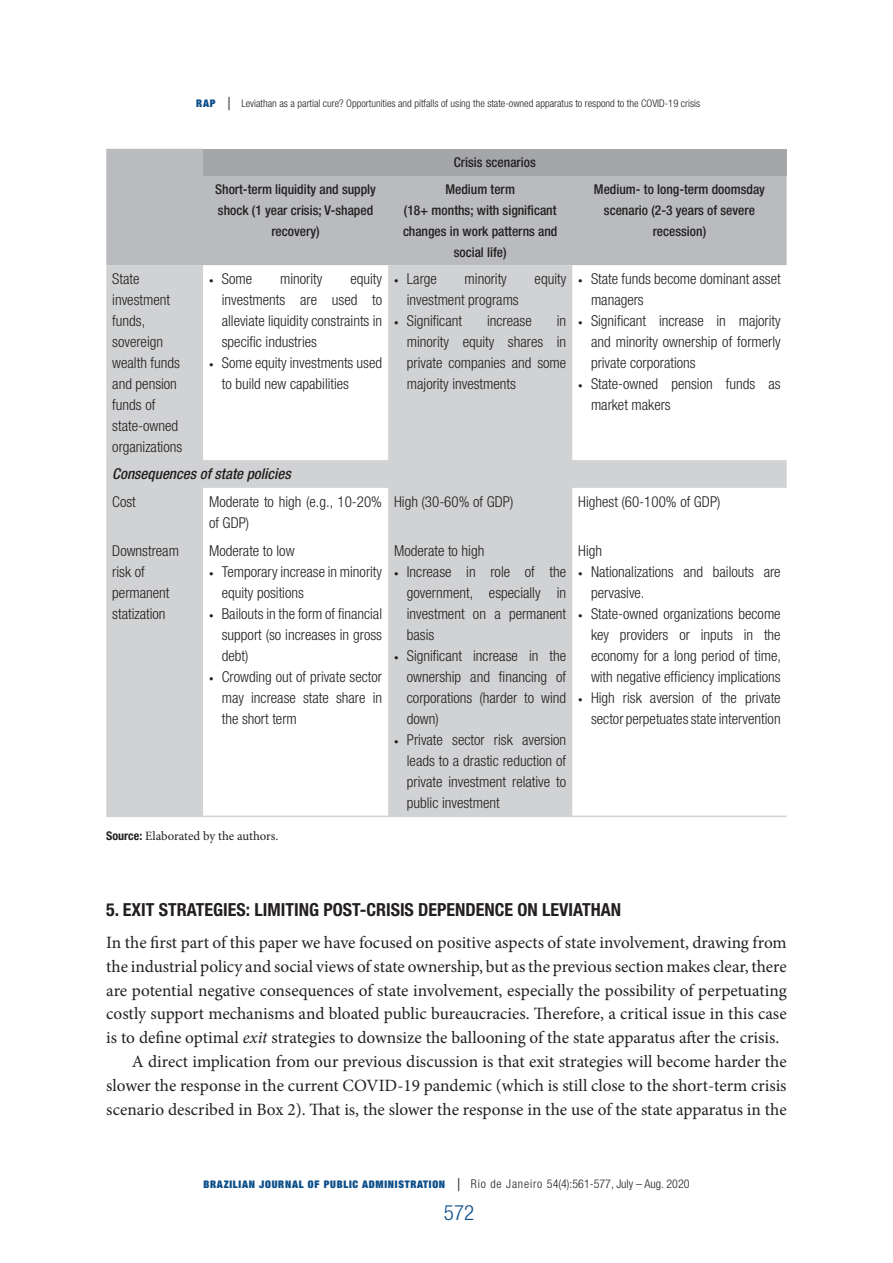
<style>
.page{position:relative;width:893px;height:1263px;background:#fff}
.page>*{position:absolute;margin:0;border:0;box-sizing:border-box;transform-origin:0 0}
.t1{font:300 condensed 21px "Helvetica Neue LT Std";color:#0c4f89}
.SUB1{font:700 condensed 18px "Helvetica Neue LT Std";color:#231f20}
.texto_3{font:17.25px/23.9px "Minion Pro";letter-spacing:-.005em;color:#231f20;text-align:justify}
.TEXTO_TAB{font:300 condensed 15px/21px "Helvetica Neue LT Std";color:#231f20;text-align:justify}
.TEXTO_TAB-2{font:italic 500 condensed 15px "Helvetica Neue LT Std";color:#231f20}
.GARGANTA{font:500 condensed 13.5px/21px "Helvetica Neue LT Std";color:#231f20;text-align:center}
.fonte{font:12.75px "Minion Pro";letter-spacing:-.005em;color:#231f20}
.t2{font:300 condensed 12px "Helvetica Neue LT Std";color:#231f20}
.t3{font:300 condensed 10.5px "Helvetica Neue LT Std";color:#231f20}
.s1{font-family:"Helvetica Neue";font-weight:900;font-stretch:expanded;color:#0c4f89}
.s2{font-size:18px}
.s3{font-size:9px}
.s4{font-family:"Helvetica Neue LT Std";font-weight:700;font-stretch:condensed;font-size:12px}
.s5{font-style:italic}
.s6{font-family:"Helvetica Neue";font-weight:900;font-stretch:expanded;font-size:10.5px;color:#0c4f89}
</style>
<div class="page">
<div style="left:106px;top:149px;width:681px;height:116px;background:#babbbe"></div>
<div style="left:203px;top:149px;width:584px;height:26px;background:#a5a6aa"></div>
<svg style="left:106px;top:265px;width:681px;height:550px"></svg>
<hr style="left:106px;top:815px;width:97px;height:2px;background:#d1d2d4">
<hr style="left:203px;top:815px;width:185px;height:2px;background:#d1d2d4">
<hr style="left:388px;top:815px;width:184px;height:2px;background:#d1d2d4">
<hr style="left:572px;top:815px;width:215px;height:2px;background:#d1d2d4">
<p class="t3" style="left:196px;top:98px;width:505px"><span class="s1">RAP</span> <span class="s2">|</span> Leviathan as a partial cure? Opportunities and pitfalls of using the state-owned apparatus to respond to the COVID-19 crisis</p>
<p class="GARGANTA" style="left:454px;top:152px;width:83px">Crisis scenarios</p>
<p class="GARGANTA" style="left:215px;top:178px;width:162px">Short-term liquidity and supply shock (1 year crisis; V-shaped recovery)</p>
<p class="GARGANTA" style="left:445px;top:178px;width:71px">Medium term</p>
<p class="GARGANTA" style="left:403px;top:199px;width:156px">(18+ months; with significant changes in work patterns and social life)</p>
<p class="TEXTO_TAB" style="left:112px;top:268px;width:71px;text-align:left">State investment funds, sovereign wealth funds and pension funds of state-owned organizations</p>
<p class="TEXTO_TAB" style="left:209px;top:268px;width:45px"><span class="s3">•</span> Some</p>
<p class="TEXTO_TAB" style="left:280px;top:268px;width:44px">minority</p>
<p class="TEXTO_TAB" style="left:222px;top:268px;width:162px;text-indent:129px">equity investments are used to alleviate liquidity constraints in specific industries</p>
<p class="TEXTO_TAB" style="left:222px;top:352px;width:162px;text-indent:-13px"><span class="s3">•</span> Some equity investments used to build new capabilities</p>
<p class="TEXTO_TAB" style="left:394px;top:268px;width:44px"><span class="s3">•</span> Large</p>
<p class="TEXTO_TAB" style="left:465px;top:268px;width:44px">minority</p>
<p class="TEXTO_TAB" style="left:535px;top:268px;width:33px">equity</p>
<p class="TEXTO_TAB" style="left:407px;top:289px;width:113px">investment programs</p>
<p class="TEXTO_TAB" style="left:394px;top:310px;width:69px"><span class="s3">•</span> Significant</p>
<p class="TEXTO_TAB" style="left:487px;top:310px;width:46px">increase</p>
<p class="TEXTO_TAB" style="left:407px;top:310px;width:161px;text-indent:150px">in minority equity shares in private companies and some majority investments</p>
<p class="GARGANTA" style="left:594px;top:178px;width:173px">Medium- to long-term doomsday scenario (2-3 years of severe recession)</p>
<p class="TEXTO_TAB" style="left:591px;top:268px;width:191px;text-indent:-13px"><span class="s3">•</span> State funds become dominant asset managers</p>
<p class="TEXTO_TAB" style="left:591px;top:310px;width:191px;text-indent:-13px"><span class="s3">•</span> Significant increase in majority and minority ownership of formerly private corporations</p>
<p class="TEXTO_TAB" style="left:591px;top:373px;width:191px;text-indent:-13px"><span class="s3">•</span> State-owned pension funds as market makers</p>
<p class="TEXTO_TAB-2" style="left:112px;top:465px;width:180px">Consequences of state policies</p>
<p class="TEXTO_TAB" style="left:112px;top:491px;width:25px">Cost</p>
<p class="TEXTO_TAB" style="left:209px;top:491px;width:175px">Moderate to high (e.g., 10-20% of GDP)</p>
<p class="TEXTO_TAB" style="left:394px;top:491px;width:121px">High (30-60% of GDP)</p>
<p class="TEXTO_TAB" style="left:578px;top:491px;width:144px">Highest (60-100% of GDP)</p>
<p class="TEXTO_TAB" style="left:112px;top:540px;width:68px;text-align:left">Downstream risk of permanent statization</p>
<p class="TEXTO_TAB" style="left:209px;top:540px;width:87px">Moderate to low</p>
<p class="TEXTO_TAB" style="left:394px;top:540px;width:92px">Moderate to high</p>
<p class="TEXTO_TAB" style="left:407px;top:561px;width:161px;text-indent:-13px"><span class="s3">•</span> Increase in role of the government, especially in investment on a permanent basis</p>
<p class="TEXTO_TAB" style="left:407px;top:645px;width:161px;text-indent:-13px"><span class="s3">•</span> Significant increase in the ownership and financing of corporations (harder to wind down)</p>
<p class="TEXTO_TAB" style="left:407px;top:729px;width:161px;text-indent:-13px"><span class="s3">•</span> Private sector risk aversion leads to a drastic reduction of private investment relative to public investment</p>
<p class="TEXTO_TAB" style="left:578px;top:540px;width:25px">High</p>
<p class="TEXTO_TAB" style="left:591px;top:561px;width:191px;text-indent:-13px"><span class="s3">•</span> Nationalizations and bailouts are pervasive.</p>
<p class="TEXTO_TAB" style="left:591px;top:603px;width:192px;text-indent:-13px"><span class="s3">•</span> State-owned organizations become key providers or inputs in the economy for a long period of time, with negative efficiency implications</p>
<p class="TEXTO_TAB" style="left:578px;top:687px;width:204px;text-align:right"><span class="s3">•</span> High risk aversion of the private sector perpetuates state intervention</p>
<p class="TEXTO_TAB" style="left:222px;top:561px;width:162px;text-indent:-13px"><span class="s3">•</span> Temporary increase in minority equity positions</p>
<p class="TEXTO_TAB" style="left:222px;top:603px;width:162px;text-indent:-13px"><span class="s3">•</span> Bailouts in the form of financial support (so increases in gross debt)</p>
<p class="TEXTO_TAB" style="left:222px;top:666px;width:162px;text-indent:-13px"><span class="s3">•</span> Crowding out of private sector may increase state share in the short term</p>
<p class="fonte" style="left:106px;top:828px;width:174px"><span class="s4">Source:</span> Elaborated by the authors.</p>
<p class="SUB1" style="left:106px;top:898px;width:516px">5. EXIT STRATEGIES: LIMITING POST-CRISIS DEPENDENCE ON LEVIATHAN</p>
<p class="texto_3" style="left:106px;top:930px;width:682px">In the first part of this paper we have focused on positive aspects of state involvement, drawing from the industrial policy and social views of state ownership, but as the previous section makes clear, there are potential negative consequences of state involvement, especially the possibility of perpetuating costly support mechanisms and bloated public bureaucracies. Therefore, a critical issue in this case is to define optimal <span class="s5">exit</span> strategies to downsize the ballooning of the state apparatus after the crisis.</p>
<p class="texto_3" style="left:106px;top:1050px;width:682px;text-indent:26px">A direct implication from our previous discussion is that exit strategies will become harder the slower the response in the current COVID-19 pandemic (which is still close to the short-term crisis scenario described in Box 2). That is, the slower the response in the use of the state apparatus in the</p>
<p class="t2" style="left:203px;top:1176px;width:488px"><span class="s6">BRAZILIAN JOURNAL OF PUBLIC ADMINISTRATION</span> <span class="s2">|</span> Rio de Janeiro 54(4):561-577, July – Aug. 2020</p>
<h1 class="t1" style="left:444px;top:1200px;width:32px">572</h1>
</div>
